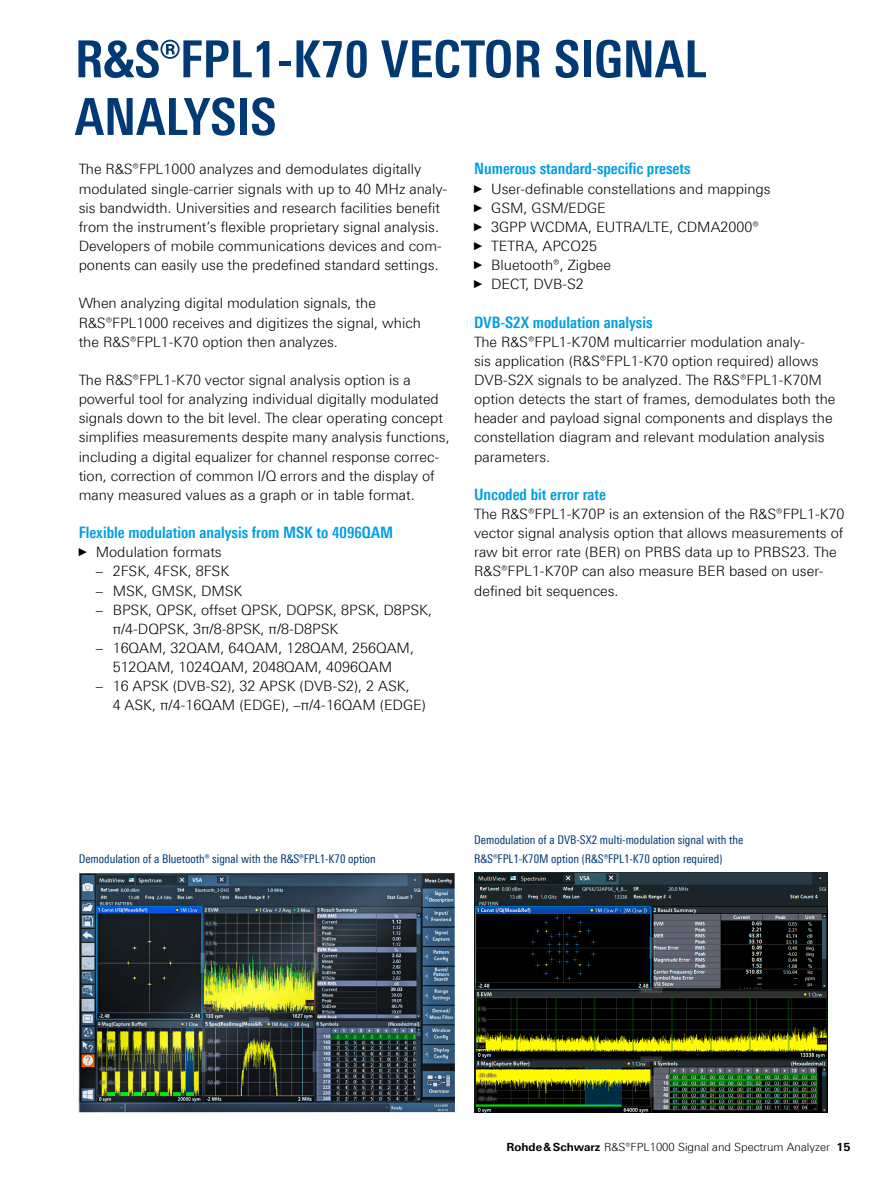
<style>
.page{position:relative;width:893px;height:1191px;background:#fff}
.page>*{position:absolute;margin:0;border:0;box-sizing:border-box;transform-origin:0 0}
.Seiten_Headline_34Pt{font:700 51px/57.6px "Linotype Univers 620 Cn";color:#003973}
.Absatzfett_cyan{font:700 15.75px "Linotype Univers 620 Cn";color:#009ee3}
.Haupttext{font:300 14.25px/19.2px "Linotype Univers 330";color:#000}
.Haupttext_ohne_Absta{font:300 14.25px/19.2px "Linotype Univers 330";color:#000}
.Bildunterschrift{font:12px/19.2px "Linotype Univers 420 Cn";color:#003973}
.t1{font:300 11.25px "Linotype Univers 330";color:#000}
.s1{font-family:"Arial Narrow";font-weight:400;font-size:11.4px}
.s2{font-family:"Linotype Univers 630";font-weight:700}
</style>
<div class="page">
<img style="left:79px;top:873px;width:376px;height:239px">
<img style="left:474px;top:873px;width:353px;height:239px">
<p class="Seiten_Headline_34Pt" style="left:75px;top:30px;width:633px">R&amp;S®FPL1-K70 VECTOR SIGNAL<br>ANALYSIS</p>
<p class="Haupttext_ohne_Absta" style="left:79px;top:160px;width:370px">The R&amp;S®FPL1000 analyzes and demodulates digitally modulated single-carrier signals with up to 40 MHz analy&shy;sis bandwidth. Universities and research facilities benefit from the instrument’s flexible proprietary signal analysis.<br>Developers of mobile communications devices and com&shy;ponents can easily use the predefined standard settings.</p>
<p class="Haupttext" style="left:79px;top:293px;width:344px">When analyzing digital modulation signals, the<br>R&amp;S®FPL1000 receives and digitizes the signal, which the R&amp;S®FPL1-K70 option then analyzes.</p>
<p class="Haupttext" style="left:79px;top:370px;width:372px">The R&amp;S®FPL1-K70 vector signal analysis option is a powerful tool for analyzing individual digitally modulated signals down to the bit level. The clear operating concept simplifies measurements despite many analysis functions, including a digital equalizer for channel response correc&shy;tion, correction of common I/Q errors and the display of many measured values as a graph or in table format.</p>
<p class="Absatzfett_cyan" style="left:79px;top:523px;width:316px">Flexible modulation analysis from MSK to 4096QAM</p>
<p class="Haupttext" style="left:79px;top:542px;width:145px"><span class="s1">►</span> Modulation formats</p>
<p class="Haupttext" style="left:96px;top:561px;width:135px">– 2FSK, 4FSK, 8FSK</p>
<p class="Haupttext" style="left:96px;top:580px;width:148px">– MSK, GMSK, DMSK</p>
<p class="Haupttext" style="left:113px;top:600px;width:321px;text-indent:-17px">– BPSK, QPSK, offset QPSK, DQPSK, 8PSK, D8PSK, π/4‑DQPSK, 3π/8-8PSK, π/8-D8PSK</p>
<p class="Haupttext" style="left:96px;top:638px;width:320px;text-align:center">– 16QAM, 32QAM, 64QAM, 128QAM, 256QAM,<br>512QAM, 1024QAM, 2048QAM, 4096QAM</p>
<p class="Haupttext" style="left:113px;top:676px;width:315px;text-indent:-17px">– 16 APSK (DVB-S2), 32 APSK (DVB-S2), 2 ASK,<br>4 ASK, π/4‑16QAM (EDGE), –π/4-16QAM (EDGE)</p>
<p class="Absatzfett_cyan" style="left:474px;top:159px;width:218px">Numerous standard-specific presets</p>
<p class="Haupttext" style="left:474px;top:179px;width:298px"><span class="s1">►</span> User-definable constellations and mappings</p>
<p class="Haupttext" style="left:474px;top:198px;width:133px"><span class="s1">►</span> GSM, GSM/EDGE</p>
<p class="Haupttext" style="left:474px;top:217px;width:286px"><span class="s1">►</span> 3GPP WCDMA, EUTRA/LTE, CDMA2000®</p>
<p class="Haupttext" style="left:474px;top:236px;width:124px"><span class="s1">►</span> TETRA, APCO25</p>
<p class="Haupttext" style="left:474px;top:255px;width:138px"><span class="s1">►</span> Bluetooth®, Zigbee</p>
<p class="Haupttext" style="left:474px;top:274px;width:111px"><span class="s1">►</span> DECT, DVB-S2</p>
<p class="Absatzfett_cyan" style="left:474px;top:312px;width:180px">DVB-S2X modulation analysis</p>
<p class="Haupttext_ohne_Absta" style="left:474px;top:332px;width:363px">The R&amp;S®FPL1-K70M multicarrier modulation analy-<br>sis application (R&amp;S®FPL1-K70 option required) allows DVB‑S2X signals to be analyzed. The R&amp;S®FPL1-K70M option detects the start of frames, demodulates both the header and payload signal components and displays the constellation diagram and relevant modulation analysis parameters.</p>
<p class="Absatzfett_cyan" style="left:474px;top:485px;width:133px">Uncoded bit error rate</p>
<p class="Haupttext_ohne_Absta" style="left:474px;top:504px;width:372px">The R&amp;S®FPL1-K70P is an extension of the R&amp;S®FPL1-K70 vector signal analysis option that allows measurements of raw bit error rate (BER) on PRBS data up to PRBS23. The R&amp;S®FPL1-K70P can also measure BER based on user&shy;defined bit sequences.</p>
<p class="Bildunterschrift" style="left:79px;top:849px;width:299px">Demodulation of a Bluetooth® signal with the R&amp;S®FPL1-K70 option</p>
<p class="Bildunterschrift" style="left:474px;top:830px;width:271px">Demodulation of a DVB-SX2 multi-modulation signal with the<br>R&amp;S®FPL1‑K70M option (R&amp;S®FPL1-K70 option required)</p>
<p class="t1" style="left:507px;top:1140px;width:345px"><span class="s2">Rohde&amp;Schwarz</span> R&amp;S®FPL1000 Signal and Spectrum Analyzer <span class="s2">15</span></p>
</div>
